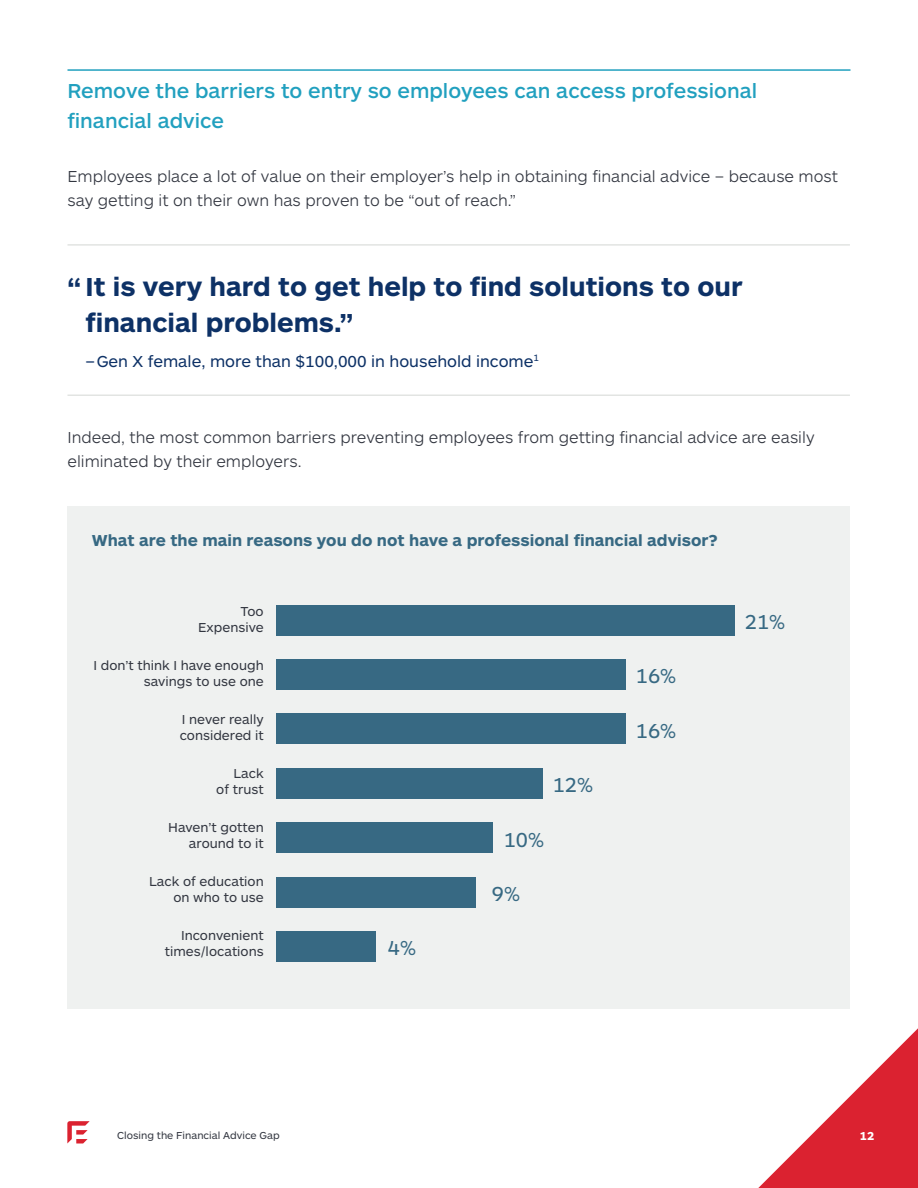
<style>
.page{position:relative;width:918px;height:1188px;background:#fff}
.page>*{position:absolute;margin:0;border:0;box-sizing:border-box;transform-origin:0 0}
.t1{font:700 27px/36px "ARS Maquette Pro";color:#0d3166}
.t2{font:500 21px/30px "ARS Maquette Pro";color:#21a0bf}
.t3{font:21px "ARS Maquette Pro";color:#376983}
.t4{font:300 16.5px/24px "ARS Maquette Pro";color:#323640}
.t5{font:700 16.5px "ARS Maquette Pro";color:#376983}
.t6{font:16.5px "ARS Maquette Pro";color:#0d3166}
.t7{font:13.5px/16.2px "ARS Maquette Pro";color:#323640;text-align:right}
.t8{font:700 12px "ARS Maquette Pro";color:#fff}
.t9{font:10.5px "ARS Maquette Pro";color:#323640}
</style>
<div class="page">
<svg style="left:67px;top:1121px;width:23px;height:22px"></svg>
<svg style="left:758px;top:1028px;width:160px;height:160px"></svg>
<hr style="left:68px;top:69px;width:782px;height:2px;background:#21a0bf">
<div style="left:68px;top:506px;width:782px;height:503px;background:#eff1f0"></div>
<hr style="left:68px;top:244px;width:782px;height:2px;background:#e2e4e2">
<hr style="left:68px;top:395px;width:782px;height:1px;background:#e2e4e2">
<div style="left:276px;top:931px;width:100px;height:31px;background:#376983"></div>
<div style="left:276px;top:877px;width:200px;height:30px;background:#376983"></div>
<div style="left:276px;top:823px;width:217px;height:30px;background:#376983"></div>
<div style="left:276px;top:768px;width:267px;height:30px;background:#376983"></div>
<div style="left:276px;top:714px;width:350px;height:30px;background:#376983"></div>
<div style="left:276px;top:659px;width:350px;height:31px;background:#376983"></div>
<div style="left:276px;top:605px;width:459px;height:30px;background:#376983"></div>
<p class="t2" style="left:68px;top:74px;width:691px">Remove the barriers to entry so employees can access professional financial advice</p>
<p class="t4" style="left:68px;top:163px;width:772px">Employees place a lot of value on their employer’s help in obtaining financial advice – because most say getting it on their own has proven to be “out of reach.”</p>
<p class="t1" style="left:86px;top:267px;width:659px;text-indent:-18px">“ It is very hard to get help to find solutions to our financial problems.”</p>
<p class="t6" style="left:86px;top:350px;width:455px">–Gen X female, more than $100,000 in household income<sup>1</sup></p>
<p class="t4" style="left:68px;top:424px;width:749px">Indeed, the most common barriers preventing employees from getting financial advice are easily eliminated by their employers.</p>
<p class="t5" style="left:92px;top:530px;width:628px">What are the main reasons you do not have a professional financial advisor?</p>
<p class="t7" style="left:241px;top:602px;width:25px">Too</p>
<p class="t7" style="left:198px;top:619px;width:67px">Expensive</p>
<p class="t7" style="left:93px;top:656px;width:172px">I don’t think I have enough savings to use one</p>
<p class="t7" style="left:182px;top:710px;width:84px">I never really</p>
<p class="t7" style="left:180px;top:727px;width:85px">considered it</p>
<p class="t7" style="left:234px;top:764px;width:32px">Lack</p>
<p class="t7" style="left:216px;top:781px;width:49px">of trust</p>
<p class="t7" style="left:168px;top:818px;width:97px">Haven’t gotten</p>
<p class="t7" style="left:189px;top:835px;width:76px">around to it</p>
<p class="t7" style="left:149px;top:872px;width:116px">Lack of education</p>
<p class="t7" style="left:173px;top:889px;width:92px">on who to use</p>
<p class="t7" style="left:181px;top:926px;width:84px">Inconvenient</p>
<p class="t7" style="left:165px;top:943px;width:100px">times/locations</p>
<p class="t3" style="left:388px;top:934px;width:30px">4%</p>
<p class="t3" style="left:553px;top:771px;width:42px">12%</p>
<p class="t3" style="left:504px;top:826px;width:42px">10%</p>
<p class="t3" style="left:492px;top:880px;width:30px">9%</p>
<p class="t3" style="left:636px;top:662px;width:42px">16%</p>
<p class="t3" style="left:636px;top:717px;width:42px">16%</p>
<p class="t3" style="left:745px;top:608px;width:42px">21%</p>
<p class="t9" style="left:117px;top:1129px;width:164px">Closing the Financial Advice Gap</p>
<p class="t8" style="left:860px;top:1128px;width:16px">12</p>
</div>
